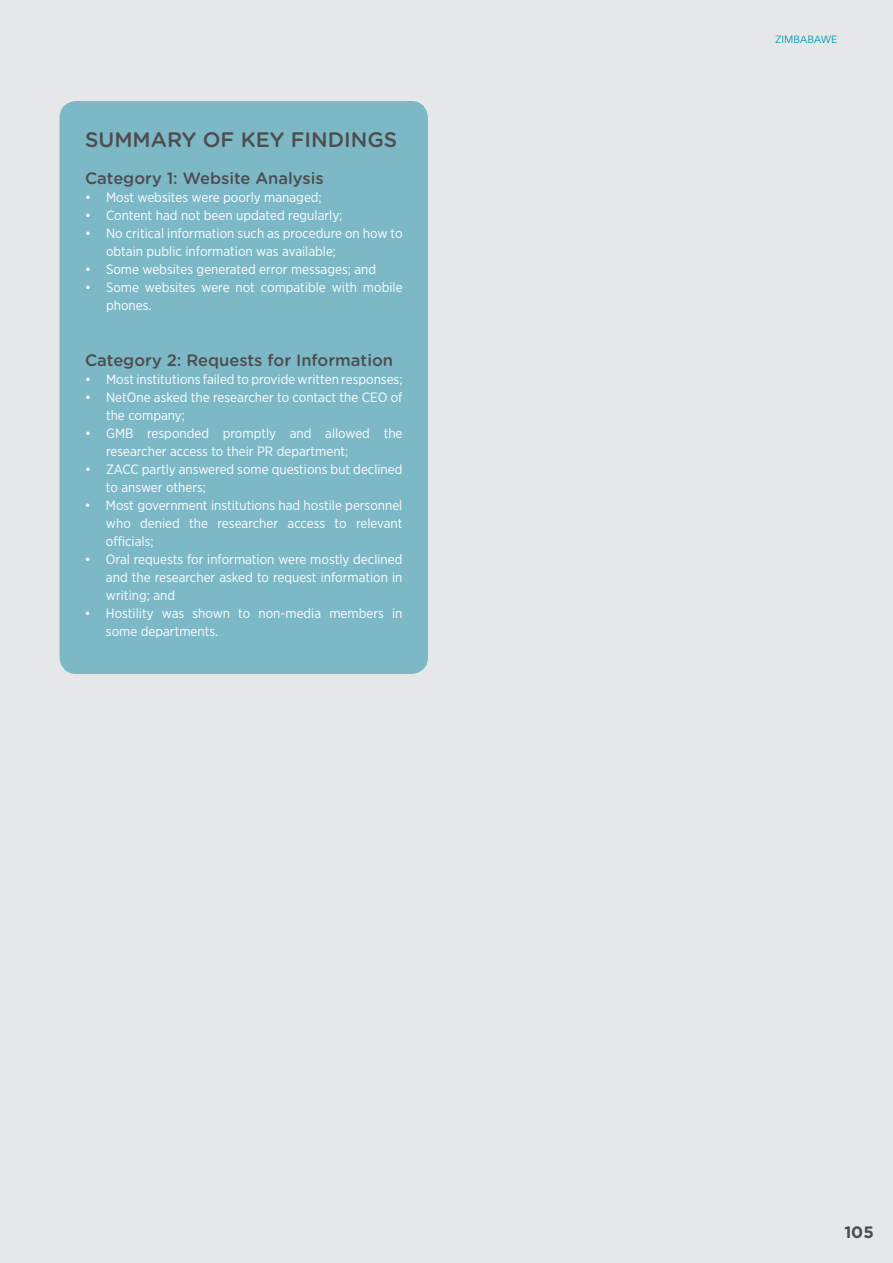
<style>
.page{position:relative;width:893px;height:1263px;background:#e6e7e8}
.page>*{position:absolute;margin:0;border:0;box-sizing:border-box;transform-origin:0 0}
.t1{font:500 21px "Gotham Rounded";color:#4d4d4f}
.t2{font:500 16.5px "Gotham Rounded";color:#4d4d4f}
.t3{font:700 16.5px "Gotham";color:#4d4d4f}
.t4{font:13.5px/18px "Gotham Narrow";color:#fff}
.t5{font:10.5px "Avenir";color:#009aac}
</style>
<div class="page">
<div style="left:60px;top:101px;width:368px;height:573px;background:#7db8c6;border-radius:17px"></div>
<h1 class="t1" style="left:85px;top:124px;width:314px">SUMMARY OF KEY FIN DINGS</h1>
<p class="t2" style="left:85px;top:167px;width:240px">Category 1: Website Analysis</p>
<p class="t4" style="left:85px;top:188px;width:238px">• Most websites were poorly managed;</p>
<p class="t4" style="left:85px;top:206px;width:259px">• Content had not been updated regularly;</p>
<p class="t4" style="left:106px;top:224px;width:298px;text-indent:-21px">• No critical information such as procedure on how to obtain public information was available;</p>
<p class="t4" style="left:85px;top:260px;width:293px">• Some websites generated error messages; and</p>
<p class="t4" style="left:106px;top:278px;width:298px;text-indent:-21px">• Some websites were not compatible with mobile phones.</p>
<p class="t2" style="left:85px;top:348px;width:310px">Category 2: Requests for Information</p>
<p class="t4" style="left:85px;top:370px;width:319px">• Most institutions failed to provide written responses;</p>
<p class="t4" style="left:106px;top:388px;width:298px;text-indent:-21px">• NetOne asked the researcher to contact the CEO of the company;</p>
<p class="t4" style="left:106px;top:424px;width:298px;text-indent:-21px">• GMB responded promptly and allowed the researcher access to their PR department;</p>
<p class="t4" style="left:106px;top:460px;width:298px;text-indent:-21px">• ZACC partly answered some questions but declined to answer others;</p>
<p class="t4" style="left:106px;top:496px;width:298px;text-align:justify;text-indent:-21px">• Most government institutions had hostile personnel who denied the researcher access to relevant officials;</p>
<p class="t4" style="left:106px;top:550px;width:298px;text-align:justify;text-indent:-21px">• Oral requests for information were mostly declined and the researcher asked to request information in writing; and</p>
<p class="t4" style="left:106px;top:604px;width:298px;text-indent:-21px">• Hostility was shown to non-media members in some departments.</p>
<p class="t5" style="left:776px;top:33px;width:63px">ZIMBABAWE</p>
<p class="t3" style="left:844px;top:1221px;width:31px">105</p>
</div>
